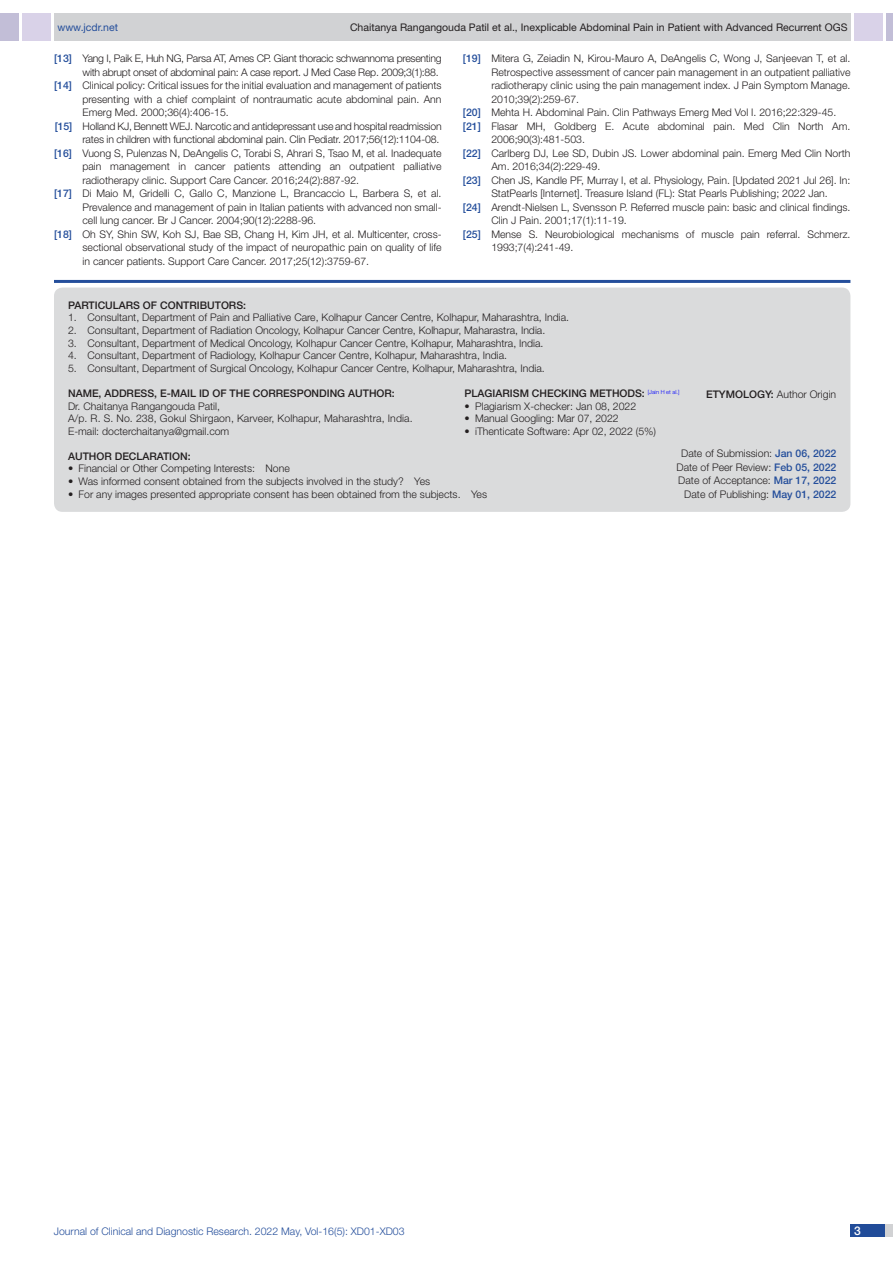
<style>
.page{position:relative;width:893px;height:1263px;background:#fff}
.page>*{position:absolute;margin:0;border:0;box-sizing:border-box;transform-origin:0 0}
.t1{font:500 12px "Helvetica Neue";color:#fff}
.Partic_Contri_Txt{font:300 10.5px "Helvetica Neue";color:#231f20}
.Partic_Contri_Txt-2{font:300 10.5px "Helvetica Neue";letter-spacing:-.02em;color:#231f20}
.Partic_Contri_Txt-3{font:300 10.5px "Helvetica Neue";letter-spacing:-.025em;color:#231f20}
.Partic_Contri_Head{font:500 10.5px "Helvetica Neue";color:#231f20}
.tb_txt{font:300 10.5px "Helvetica Neue";color:#231f20}
.t2{font:10.5px "Helvetica Neue";color:#231f20}
.t3{font:300 10.5px "Helvetica Neue";color:#244e9b}
.Partic_Contri_Head-2{font:300 10.5px "Helvetica Neue";color:#231f20}
.t4{font:10.5px "Helvetica Neue";color:#244e9b}
.Partic_Contri_Head-3{font:300 5.7px "Helvetica Neue";color:#00f}
.s1{font-weight:500;color:#244e9b}
.s2{font-weight:500;font-size:10.5px;color:#231f20}
.s3{font-weight:500}
</style>
<div class="page">
<div style="left:54px;top:13px;width:796px;height:28px;background:#d1d2d4"></div>
<div style="left:0;top:13px;width:19px;height:28px;background:#c2bed7"></div>
<div style="left:22px;top:13px;width:29px;height:28px;background:#d9d2e8"></div>
<div style="left:886px;top:13px;width:7px;height:28px;background:#c2bed7"></div>
<div style="left:854px;top:13px;width:29px;height:28px;background:#d9d2e8"></div>
<div style="left:850px;top:1224px;width:43px;height:13px;background:#d1d2d4"></div>
<div style="left:850px;top:1224px;width:35px;height:13px;background:#214c99"></div>
<hr style="left:54px;top:280px;width:796px;height:3px;background:#244e9b">
<div style="left:54px;top:288px;width:796px;height:224px;background:#dadbdc;border-radius:9px"></div>
<p class="t4" style="left:57px;top:21px;width:62px">www.jcdr.net</p>
<p class="t2" style="left:350px;top:21px;width:499px">Chaitanya Rangangouda Patil et al., Inexplicable Abdominal Pain in Patient with Advanced Recurrent OGS</p>
<p class="Partic_Contri_Txt-3" style="left:54px;top:52px;width:389px"><span class="s1">[13]</span> Yang I, Paik E, Huh NG, Parsa AT, Ames CP. Giant thoracic schwannoma presenting</p>
<p class="Partic_Contri_Txt-3" style="left:82px;top:66px;width:358px">with abrupt onset of abdominal pain: A case report. J Med Case Rep. 2009;3(1):88.</p>
<p class="Partic_Contri_Txt" style="left:54px;top:79px;width:389px"><span class="s1">[14]</span> Clinical policy: Critical issues for the initial evaluation and management of patients</p>
<p class="Partic_Contri_Txt" style="left:82px;top:93px;width:361px">presenting with a chief complaint of nontraumatic acute abdominal pain. Ann</p>
<p class="Partic_Contri_Txt" style="left:82px;top:106px;width:148px">Emerg Med. 2000;36(4):406-15.</p>
<p class="Partic_Contri_Txt-2" style="left:55px;top:120px;width:388px"><span class="s1">[15]</span> Holland KJ, Bennett WEJ. Narcotic and antidepressant use and hospital readmission</p>
<p class="Partic_Contri_Txt-2" style="left:82px;top:133px;width:358px">rates in children with functional abdominal pain. Clin Pediatr. 2017;56(12):1104-08.</p>
<p class="Partic_Contri_Txt" style="left:54px;top:147px;width:389px"><span class="s1">[16]</span> Vuong S, Pulenzas N, DeAngelis C, Torabi S, Ahrari S, Tsao M, et al. Inadequate</p>
<p class="Partic_Contri_Txt" style="left:82px;top:160px;width:361px">pain management in cancer patients attending an outpatient palliative</p>
<p class="Partic_Contri_Txt" style="left:82px;top:174px;width:278px">radiotherapy clinic. Support Care Cancer. 2016;24(2):887-92.</p>
<p class="Partic_Contri_Txt" style="left:54px;top:187px;width:389px"><span class="s1">[17]</span> Di Maio M, Gridelli C, Gallo C, Manzione L, Brancaccio L, Barbera S, et al.</p>
<p class="Partic_Contri_Txt" style="left:82px;top:201px;width:361px">Prevalence and management of pain in Italian patients with advanced non small-</p>
<p class="Partic_Contri_Txt" style="left:82px;top:214px;width:235px">cell lung cancer. Br J Cancer. 2004;90(12):2288-96.</p>
<p class="Partic_Contri_Txt" style="left:54px;top:228px;width:389px"><span class="s1">[18]</span> Oh SY, Shin SW, Koh SJ, Bae SB, Chang H, Kim JH, et al. Multicenter, cross-</p>
<p class="Partic_Contri_Txt" style="left:82px;top:241px;width:361px">sectional observational study of the impact of neuropathic pain on quality of life</p>
<p class="Partic_Contri_Txt" style="left:82px;top:255px;width:288px">in cancer patients. Support Care Cancer. 2017;25(12):3759-67.</p>
<p class="Partic_Contri_Txt" style="left:463px;top:52px;width:389px"><span class="s1">[19]</span> Mitera G, Zeiadin N, Kirou-Mauro A, DeAngelis C, Wong J, Sanjeevan T, et al.</p>
<p class="Partic_Contri_Txt" style="left:491px;top:66px;width:361px">Retrospective assessment of cancer pain management in an outpatient palliative</p>
<p class="Partic_Contri_Txt" style="left:491px;top:79px;width:361px">radiotherapy clinic using the pain management index. J Pain Symptom Manage.</p>
<p class="Partic_Contri_Txt" style="left:491px;top:93px;width:89px">2010;39(2):259-67.</p>
<p class="Partic_Contri_Txt" style="left:463px;top:106px;width:375px"><span class="s1">[20]</span> Mehta H. Abdominal Pain. Clin Pathways Emerg Med Vol I. 2016;22:329-45.</p>
<p class="Partic_Contri_Txt" style="left:463px;top:120px;width:389px"><span class="s1">[21]</span> Flasar MH, Goldberg E. Acute abdominal pain. Med Clin North Am.</p>
<p class="Partic_Contri_Txt" style="left:491px;top:133px;width:95px">2006;90(3):481-503.</p>
<p class="Partic_Contri_Txt" style="left:463px;top:147px;width:389px"><span class="s1">[22]</span> Carlberg DJ, Lee SD, Dubin JS. Lower abdominal pain. Emerg Med Clin North</p>
<p class="Partic_Contri_Txt" style="left:491px;top:160px;width:110px">Am. 2016;34(2):229-49.</p>
<p class="Partic_Contri_Txt" style="left:463px;top:174px;width:389px"><span class="s1">[23]</span> Chen JS, Kandle PF, Murray I, et al. Physiology, Pain. [Updated 2021 Jul 26]. In:</p>
<p class="Partic_Contri_Txt" style="left:491px;top:187px;width:338px">StatPearls [Internet]. Treasure Island (FL): Stat Pearls Publishing; 2022 Jan.</p>
<p class="Partic_Contri_Txt" style="left:463px;top:201px;width:389px"><span class="s1">[24]</span> Arendt-Nielsen L, Svensson P. Referred muscle pain: basic and clinical findings.</p>
<p class="Partic_Contri_Txt" style="left:491px;top:214px;width:137px">Clin J Pain. 2001;17(1):11-19.</p>
<p class="Partic_Contri_Txt" style="left:463px;top:228px;width:389px"><span class="s1">[25]</span> Mense S. Neurobiological mechanisms of muscle pain referral. Schmerz.</p>
<p class="Partic_Contri_Txt" style="left:491px;top:241px;width:83px">1993;7(4):241-49.</p>
<p class="Partic_Contri_Head" style="left:68px;top:299px;width:45px">PARTI CULA</p>
<p class="Partic_Contri_Head" style="left:126px;top:299px;width:122px">RS OF CONTRIBUTORS:</p>
<p class="Partic_Contri_Txt" style="left:68px;top:311px;width:502px">1. Consultant, Department of Pain and Palliative Care, Kolhapur Cancer Centre, Kolhapur, Maharashtra, India.</p>
<p class="Partic_Contri_Txt" style="left:68px;top:324px;width:479px">2. Consultant, Department of Radiation Oncology, Kolhapur Cancer Centre, Kolhapur, Maharastra, India.</p>
<p class="Partic_Contri_Txt" style="left:68px;top:336px;width:477px">3. Consultant, Department of Medical Oncology, Kolhapur Cancer Centre, Kolhapur, Maharashtra, India.</p>
<p class="Partic_Contri_Txt" style="left:68px;top:349px;width:441px">4. Consultant, Department of Radiology, Kolhapur Cancer Centre, Kolhapur, Maharashtra, India.</p>
<p class="Partic_Contri_Txt" style="left:68px;top:362px;width:478px">5. Consultant, Department of Surgical Oncology, Kolhapur Cancer Centre, Kolhapur, Maharashtra, India.</p>
<p class="Partic_Contri_Head" style="left:465px;top:387px;width:15px">PLAGIA</p>
<p class="Partic_Contri_Head" style="left:503px;top:387px;width:73px">RISM CHECKING</p>
<p class="Partic_Contri_Head" style="left:590px;top:387px;width:9px">METH</p>
<p class="Partic_Contri_Head-3" style="left:620px;top:388px;width:61px"><span class="s2">ODS:</span> [Jain H et al.]</p>
<p class="tb_txt" style="left:465px;top:399px;width:173px">• Plagiarism X-checker: Jan 08, 2022</p>
<p class="tb_txt" style="left:465px;top:412px;width:156px">• Manual Googling: Mar 07, 2022</p>
<p class="tb_txt" style="left:465px;top:425px;width:193px">• iThenticate Software: Apr 02, 2022 (5%)</p>
<p class="Partic_Contri_Head" style="left:68px;top:387px;width:9px">NAME</p>
<p class="Partic_Contri_Head" style="left:99px;top:387px;width:15px">, ADD</p>
<p class="Partic_Contri_Head" style="left:127px;top:387px;width:52px">RESS, E-MAIL</p>
<p class="Partic_Contri_Head" style="left:199px;top:387px;width:39px">ID OF THE</p>
<p class="Partic_Contri_Head" style="left:253px;top:387px;width:67px">CORRESPONDING</p>
<p class="Partic_Contri_Head" style="left:348px;top:387px;width:8px">AUTH</p>
<p class="Partic_Contri_Head" style="left:377px;top:387px;width:20px">OR:</p>
<p class="Partic_Contri_Head-2" style="left:706px;top:387px;width:132px"><span class="s3">ETYMOLOGY:</span> Author Origin</p>
<p class="Partic_Contri_Txt" style="left:68px;top:399px;width:153px">Dr. Chaitanya Rangangouda Patil,</p>
<p class="Partic_Contri_Txt" style="left:68px;top:412px;width:346px">A/p. R. S. No. 238, Gokul Shirgaon, Karveer, Kolhapur, Maharashtra, India.</p>
<p class="Partic_Contri_Txt" style="left:68px;top:425px;width:163px">E-mail: docterchaitanya@gmail.com</p>
<p class="Partic_Contri_Txt" style="left:681px;top:447px;width:157px">Date of Submission: <span class="s1">JAN 06, 2022</span></p>
<p class="Partic_Contri_Txt" style="left:676px;top:460px;width:161px">Date of Peer Review: <span class="s1">FEB 05, 2022</span></p>
<p class="Partic_Contri_Txt" style="left:678px;top:474px;width:160px">Date of Acceptance: <span class="s1">MAR 17, 2022</span></p>
<p class="Partic_Contri_Txt" style="left:684px;top:487px;width:154px">Date of Publishing: <span class="s1">MAY 01, 2022</span></p>
<p class="Partic_Contri_Head" style="left:68px;top:450px;width:124px">AUTHOR DEC LARATION:</p>
<p class="Partic_Contri_Txt" style="left:68px;top:462px;width:223px">• Financial or Other Competing Interests: None</p>
<p class="Partic_Contri_Txt" style="left:68px;top:475px;width:364px">• Was informed consent obtained from the subjects involved in the study? Yes</p>
<p class="Partic_Contri_Txt" style="left:68px;top:487px;width:420px">• For any images presented appropriate consent has been obtained from the subjects. Yes</p>
<p class="t3" style="left:54px;top:1225px;width:352px">Journal of Clinical and Diagnostic Research. 2022 May, Vol-16(5): XD01-XD03</p>
<p class="t1" style="left:854px;top:1223px;width:8px">3</p>
</div>
